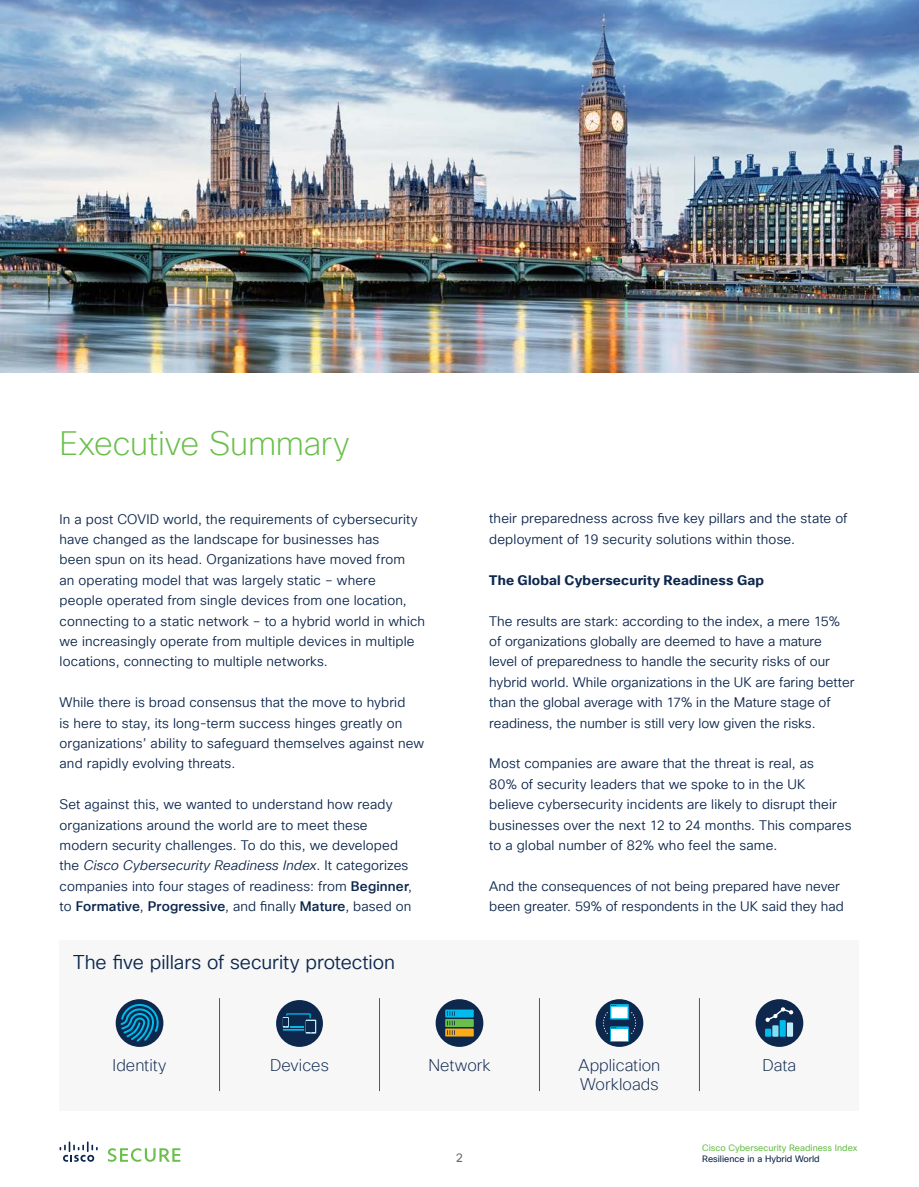
<style>
.page{position:relative;width:919px;height:1187px;background:#fff}
.page>*{position:absolute;margin:0;border:0;box-sizing:border-box;transform-origin:0 0}
.t1{font:200 33px "Cisco Sans TT";letter-spacing:-.01em;color:#6abf4b}
.t2{font:19.5px "Cisco Sans TT Light";letter-spacing:-.005em;color:#0d274d}
.t3{font:200 16.5px/19.5px "Cisco Sans TT";color:#0d274d}
.t4{font:13.5px/20.4px "Cisco Sans TT Light";letter-spacing:.01em;color:#0d274d}
.t5{font:500 13.5px "Cisco Sans TT";letter-spacing:.01em;color:#0d274d}
.t6{font:700 13.5px "Cisco Sans TT";letter-spacing:.015em;color:#0d274d}
.t7{font:12px "Cisco Sans TT";color:#6c6d70}
.t8{font:9px "Cisco Sans TT";color:#6abf4b}
.t9{font:9px "Cisco Sans TT";color:#0d274d}
.s1{font-style:italic}
.s2{font-family:"Cisco Sans TT";font-weight:500}
.s3{font-family:"Cisco Sans TT Light";font-weight:400}
</style>
<div class="page">
<img style="left:0;top:0;width:918px;height:372px">
<div style="left:60px;top:940px;width:799px;height:170px;background:#f7f7f7"></div>
<div style="left:116px;top:999px;width:47px;height:47px;background:#0d274d;border-radius:50%"></div>
<svg style="left:120px;top:1003px;width:39px;height:38px"></svg>
<div style="left:276px;top:999px;width:47px;height:47px;background:#0d274d;border-radius:50%"></div>
<svg style="left:305px;top:1019px;width:11px;height:14px"></svg>
<div style="left:306px;top:1021px;width:9px;height:10px;background:#0d274d"></div>
<svg style="left:283px;top:1013px;width:28px;height:20px"></svg>
<div style="left:595px;top:999px;width:48px;height:47px;background:#0d274d;border-radius:50%"></div>
<svg style="left:610px;top:1026px;width:18px;height:15px"></svg>
<div style="left:611px;top:1029px;width:16px;height:11px;background:#fff"></div>
<svg style="left:603px;top:1004px;width:33px;height:29px"></svg>
<div style="left:755px;top:999px;width:48px;height:47px;background:#0d274d;border-radius:50%"></div>
<div style="left:765px;top:1028px;width:6px;height:8px;background:#00bceb"></div>
<div style="left:772px;top:1025px;width:6px;height:11px;background:#80def5"></div>
<div style="left:779px;top:1020px;width:6px;height:16px;background:#00bceb"></div>
<div style="left:786px;top:1022px;width:7px;height:14px;background:#bfedfa"></div>
<svg style="left:765px;top:1007px;width:28px;height:14px"></svg>
<div style="left:435px;top:999px;width:48px;height:47px;background:#0d274d;border-radius:50%"></div>
<div style="left:445px;top:1009px;width:28px;height:8px;background:#00bceb"></div>
<div style="left:445px;top:1018px;width:28px;height:8px;background:#6abf4b"></div>
<div style="left:445px;top:1028px;width:28px;height:8px;background:#fbab18"></div>
<svg style="left:447px;top:1011px;width:8px;height:23px"></svg>
<hr style="left:379px;top:998px;width:1px;height:92px;background:#575959">
<hr style="left:539px;top:998px;width:1px;height:92px;background:#575959">
<hr style="left:699px;top:998px;width:1px;height:92px;background:#575959">
<hr style="left:219px;top:998px;width:1px;height:92px;background:#575959">
<svg style="left:60px;top:1141px;width:38px;height:20px"></svg>
<svg style="left:108px;top:1148px;width:72px;height:13px"></svg>
<h1 class="t1" style="left:60px;top:422px;width:291px">Executive Summary</h1>
<p class="t4" style="left:60px;top:509px;width:367px">In a post COVID world, the requirements of cybersecurity have changed as the landscape for businesses has<br>been spun on its head. Organizations have moved from<br>an operating model that was largely static – where<br>people operated from single devices from one location, connecting to a static network – to a hybrid world in which we increasingly operate from multiple devices in multiple locations, connecting to multiple networks.</p>
<p class="t4" style="left:60px;top:692px;width:366px">While there is broad consensus that the move to hybrid<br>is here to stay, its long-term success hinges greatly on organizations’ ability to safeguard themselves against new and rapidly evolving threats.</p>
<p class="t4" style="left:60px;top:794px;width:354px">Set against this, we wanted to understand how ready organizations around the world are to meet these modern security challenges. To do this, we developed the <span class="s1">Cisco Cybersecurity Readiness Index</span>. It categorizes companies into four stages of readiness: from <span class="s2">Beginner</span>,</p>
<p class="t5" style="left:60px;top:897px;width:353px"><span class="s3">to</span> Formative<span class="s3">,</span> Progressive<span class="s3">, and finally</span> Mature<span class="s3">, based on</span></p>
<h2 class="t2" style="left:73px;top:949px;width:323px">The five pillars of security protection</h2>
<p class="t4" style="left:489px;top:509px;width:359px">their preparedness across five key pillars and the state of deployment of 19 security solutions within those.</p>
<p class="t6" style="left:489px;top:571px;width:276px">The Global Cybersecurity Readiness Gap</p>
<p class="t4" style="left:489px;top:611px;width:366px">The results are stark: according to the index, a mere 15% of organizations globally are deemed to have a mature<br>level of preparedness to handle the security risks of our hybrid world. While organizations in the UK are faring better than the global average with 17% in the Mature stage of readiness, the number is still very low given the risks.</p>
<p class="t4" style="left:489px;top:753px;width:363px">Most companies are aware that the threat is real, as<br>80% of security leaders that we spoke to in the UK believe cybersecurity incidents are likely to disrupt their businesses over the next 12 to 24 months. This compares to a global number of 82% who feel the same.</p>
<p class="t4" style="left:489px;top:876px;width:356px">And the consequences of not being prepared have never been greater. 59% of respondents in the UK said they had</p>
<p class="t3" style="left:113px;top:1055px;width:55px">Identity</p>
<p class="t3" style="left:270px;top:1055px;width:60px">Devices</p>
<p class="t3" style="left:428px;top:1055px;width:64px">Network</p>
<p class="t3" style="left:578px;top:1055px;width:83px">Application<br>Workloads</p>
<p class="t3" style="left:762px;top:1055px;width:35px">Data</p>
<p class="t8" style="left:702px;top:1141px;width:157px">Cisco Cybersecurity Readiness Index</p>
<p class="t7" style="left:456px;top:1149px;width:9px">2</p>
<p class="t9" style="left:702px;top:1152px;width:119px">Resilience in a Hybrid World</p>
</div>
